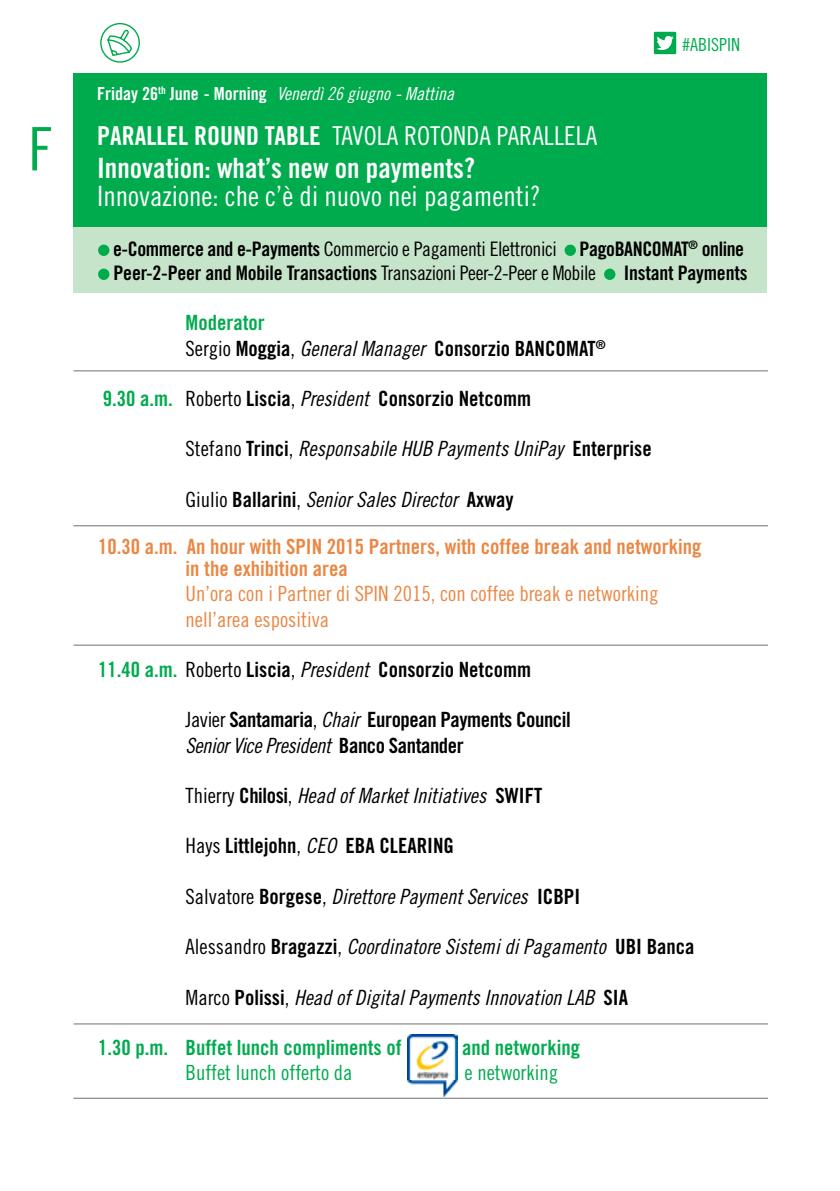
<style>
.page{position:relative;width:840px;height:1191px;background:#fff}
.page>*{position:absolute;margin:0;border:0;box-sizing:border-box;transform-origin:0 0}
.t1{font:60px "Trade Gothic Cond Eighteen";color:#00ab4e}
.t2{font:28px "Trade Gothic Cond Eighteen";color:#fff}
.t3{font:28px "Trade Gothic Bold Cond Twenty";color:#fff}
.t4{font:26px "Trade Gothic Cond Eighteen";color:#fff}
.t5{font:21px "Trade Gothic Cond Eighteen Obl";color:#000}
.t6{font:21px/25.2px "Trade Gothic Bold Cond Twenty";color:#000}
.t7{font:21px/22px "Trade Gothic Bold Cond Twenty";color:#ea8744}
.t8{font:21px "Trade Gothic Cond Eighteen";color:#ea8744}
.t9{font:21px "Trade Gothic Bold Cond Twenty";letter-spacing:-.02em;color:#000}
.t10{font:21px "Trade Gothic Bold Cond Twenty";color:#00ab4e}
.t11{font:21px "Trade Gothic Cond Eighteen Obl";letter-spacing:-.02em;color:#000}
.t12{font:21px "Trade Gothic Cond Eighteen";color:#00ab4e}
.t13{font:20px/24px "Trade Gothic Bold Cond Twenty";letter-spacing:-.01em;color:#000}
.t14{font:18px "Trade Gothic Cond Eighteen Obl";color:#fff}
.t15{font:18px "Trade Gothic Cond Eighteen";color:#00ab4e}
.s1{font-family:"Trade Gothic Bold Cond Twenty"}
.s2{font-family:"Trade Gothic Cond Eighteen"}
.s3{color:#00ab4e}
.s4{font-family:"Trade Gothic Cond Eighteen Obl"}
</style>
<div class="page">
<div style="left:73px;top:73px;width:693px;height:154px;background:#00ab4e"></div>
<hr style="left:73px;top:370px;width:694px;height:1px;background:#6d6e71">
<hr style="left:73px;top:525px;width:694px;height:1px;background:#6d6e71">
<hr style="left:73px;top:645px;width:694px;height:1px;background:#6d6e71">
<hr style="left:73px;top:1023px;width:694px;height:1px;background:#6d6e71">
<hr style="left:73px;top:1097px;width:694px;height:1px;background:#6d6e71">
<img style="left:407px;top:1034px;width:50px;height:63px">
<svg style="left:653px;top:32px;width:22px;height:22px"></svg>
<svg style="left:100px;top:22px;width:40px;height:41px"></svg>
<div style="left:73px;top:227px;width:693px;height:66px;background:#c6e4ca"></div>
<div style="left:98px;top:245px;width:11px;height:11px;background:#00ab4e;border-radius:50%"></div>
<div style="left:564px;top:245px;width:11px;height:11px;background:#00ab4e;border-radius:50%"></div>
<div style="left:98px;top:269px;width:11px;height:11px;background:#00ab4e;border-radius:50%"></div>
<div style="left:603px;top:269px;width:12px;height:11px;background:#00ab4e;border-radius:50%"></div>
<h1 class="t1" style="left:28px;top:113px;width:25px">F</h1>
<p class="t15" style="left:681px;top:33px;width:59px">#ABISPIN</p>
<p class="t14" style="left:97px;top:83px;width:358px"><span class="s1">Friday 26</span><sup>th</sup> <span class="s1">June - Morning</span> Venerdì 26 giugno - Mattina</p>
<p class="t4" style="left:97px;top:121px;width:501px"><span class="s1">PARALLEL ROUND TABLE</span> TAVOLA ROTONDA PARALLELA</p>
<h2 class="t3" style="left:97px;top:151px;width:379px">Innovation: what’s new on payments?</h2>
<h2 class="t2" style="left:97px;top:179px;width:445px">Innovazione: che c’è di nuovo nei pagamenti?</h2>
<p class="t13" style="left:113px;top:237px;width:632px">e-Commerce and e-Payments <span class="s2">Commercio e Pagamenti Elettronici</span> PagoBANCOMAT<sup>®</sup> online<br>Peer-2-Peer and Mobile Transactions <span class="s2">Transazioni Peer-2-Peer e Mobile</span></p>
<p class="t13" style="left:623px;top:261px;width:125px">Instant Payments</p>
<p class="t6" style="left:185px;top:310px;width:421px"><span class="s3">Moderator<br></span><span class="s2">Sergio</span> Moggia<span class="s2">,</span> <span class="s4">General Manager</span> Consorzio BANCOMAT<sup>®</sup></p>
<p class="t6" style="left:103px;top:386px;width:429px"><span class="s3">9.30 a.m.</span> <span class="s2">Roberto</span> Liscia<span class="s2">,</span> <span class="s4">President</span> Consorzio Netcomm</p>
<p class="t5" style="left:185px;top:436px;width:467px"><span class="s2">Stefano</span> <span class="s1">Trinci</span><span class="s2">,</span> Responsabile HUB Payments UniPay <span class="s1">Enterprise</span></p>
<p class="t5" style="left:185px;top:487px;width:329px"><span class="s2">Giulio</span> <span class="s1">Ballarini</span><span class="s2">,</span> Senior Sales Director <span class="s1">Axway</span></p>
<p class="t7" style="left:98px;top:535px;width:198px">10.30 a.m. An hour with spin</p>
<p class="t7" style="left:185px;top:535px;width:517px;text-indent:141px">2015 Partners, with coffee break and networking in the exhibition area</p>
<p class="t8" style="left:185px;top:581px;width:179px">Un’ora con i Partner di spin</p>
<p class="t8" style="left:393px;top:581px;width:266px">2015, con coffee break e networking</p>
<p class="t8" style="left:185px;top:606px;width:145px">nell’area espositiva</p>
<p class="t6" style="left:98px;top:656px;width:434px"><span class="s3">11.40 a.m.</span> <span class="s2">Roberto</span> Liscia<span class="s2">,</span> <span class="s4">President</span> Consorzio Netcomm</p>
<p class="t9" style="left:185px;top:707px;width:386px"><span class="s2">Javier</span> Santamaria<span class="s2">,</span> <span class="s4">Chair</span> European Payments Council</p>
<p class="t11" style="left:185px;top:732px;width:279px">Senior Vice President <span class="s1">Banco Santander</span></p>
<p class="t5" style="left:185px;top:783px;width:358px"><span class="s2">Thierry</span> <span class="s1">Chilosi</span><span class="s2">,</span> Head of Market Initiatives <span class="s1">SWIFT</span></p>
<p class="t6" style="left:185px;top:833px;width:270px"><span class="s2">Hays</span> Littlejohn<span class="s2">,</span> <span class="s4">CEO</span> EBA CLEARING</p>
<p class="t5" style="left:185px;top:884px;width:396px"><span class="s2">Salvatore</span> <span class="s1">Borgese</span><span class="s2">,</span> Direttore Payment Services <span class="s1">ICBPI</span></p>
<p class="t5" style="left:185px;top:934px;width:510px"><span class="s2">Alessandro</span> <span class="s1">Bragazzi</span><span class="s2">,</span> Coordinatore Sistemi di Pagamento <span class="s1">UBI Banca</span></p>
<p class="t5" style="left:185px;top:984px;width:443px"><span class="s2">Marco</span> <span class="s1">Polissi</span><span class="s2">,</span> Head of Digital Payments Innovation LAB <span class="s1">SIA</span></p>
<p class="t10" style="left:98px;top:1034px;width:305px">1.30 p.m. Buffet lunch compliments of</p>
<p class="t10" style="left:462px;top:1034px;width:119px">and networking</p>
<p class="t12" style="left:185px;top:1060px;width:168px">Buffet lunch offerto da</p>
<p class="t12" style="left:464px;top:1060px;width:95px">e networking</p>
</div>
